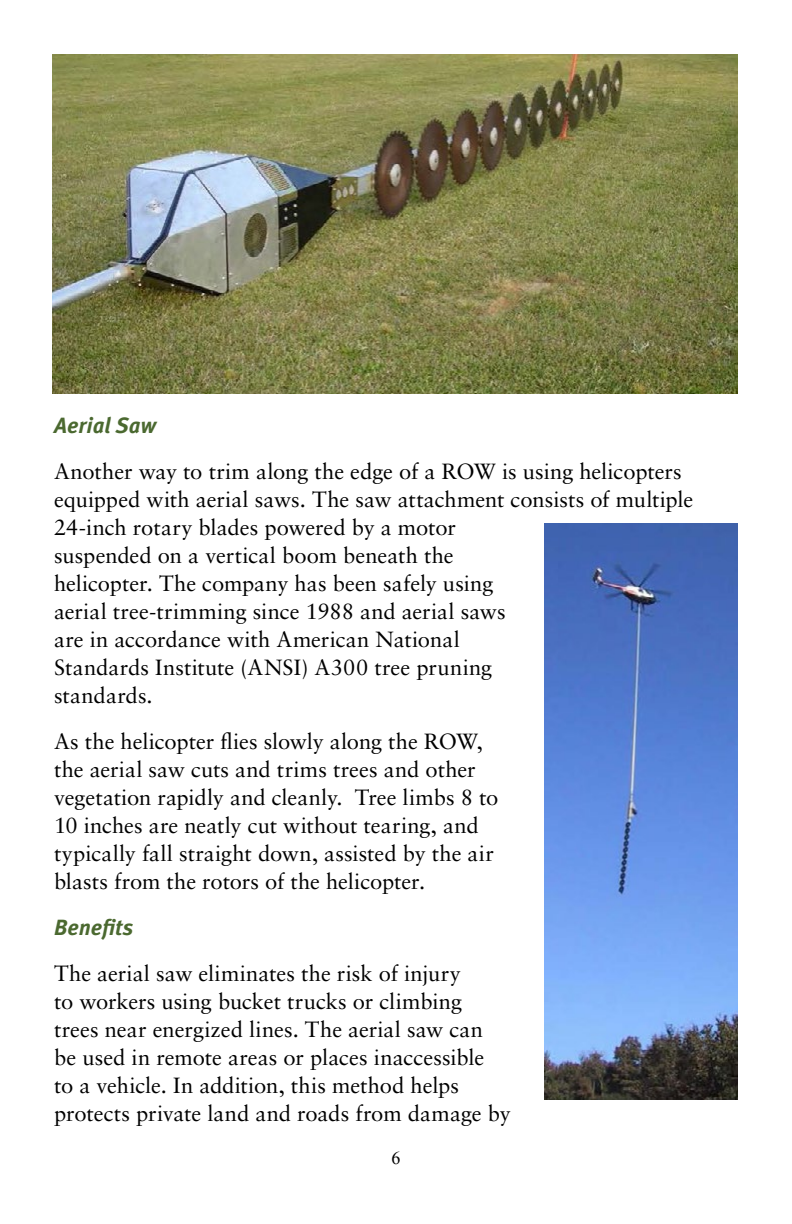
<style>
.page{position:relative;width:792px;height:1224px;background:#fff}
.page>*{position:absolute;margin:0;border:0;box-sizing:border-box;transform-origin:0 0}
.body_text{font:22px/28px "Sabon LT Std";color:#000}
.body_text-2{font:italic 700 22px "Meta OT";color:#4b6930}
.t1{font:18px "Times New Roman";color:#000}
</style>
<div class="page">
<img style="left:53px;top:54px;width:685px;height:339px">
<img style="left:545px;top:524px;width:193px;height:575px">
<p class="body_text-2" style="left:54px;top:411px;width:104px">Aerial Saw</p>
<p class="body_text" style="left:54px;top:457px;width:641px">Another way to trim along the edge of a ROW is using helicopters equipped with aerial saws. The saw attachment consists of multiple 24-inch rotary blades powered by a motor<br>suspended on a vertical boom beneath the<br>helicopter. The company has been safely using<br>aerial tree-trimming since 1988 and aerial saws<br>are in accordance with American National<br>Standards Institute (ANSI) A300 tree pruning<br>standards.</p>
<p class="body_text" style="left:54px;top:727px;width:446px">As the helicopter flies slowly along the ROW, the aerial saw cuts and trims trees and other vegetation rapidly and cleanly. Tree limbs 8 to 10 inches are neatly cut without tearing, and typically fall straight down, assisted by the air blasts from the rotors of the helicopter.</p>
<p class="body_text-2" style="left:54px;top:913px;width:81px">Benefits</p>
<p class="body_text" style="left:54px;top:959px;width:458px">The aerial saw eliminates the risk of injury<br>to workers using bucket trucks or climbing trees near energized lines. The aerial saw can<br>be used in remote areas or places inaccessible<br>to a vehicle. In addition, this method helps protects private land and roads from damage by</p>
<p class="t1" style="left:392px;top:1146px;width:10px">6</p>
</div>
